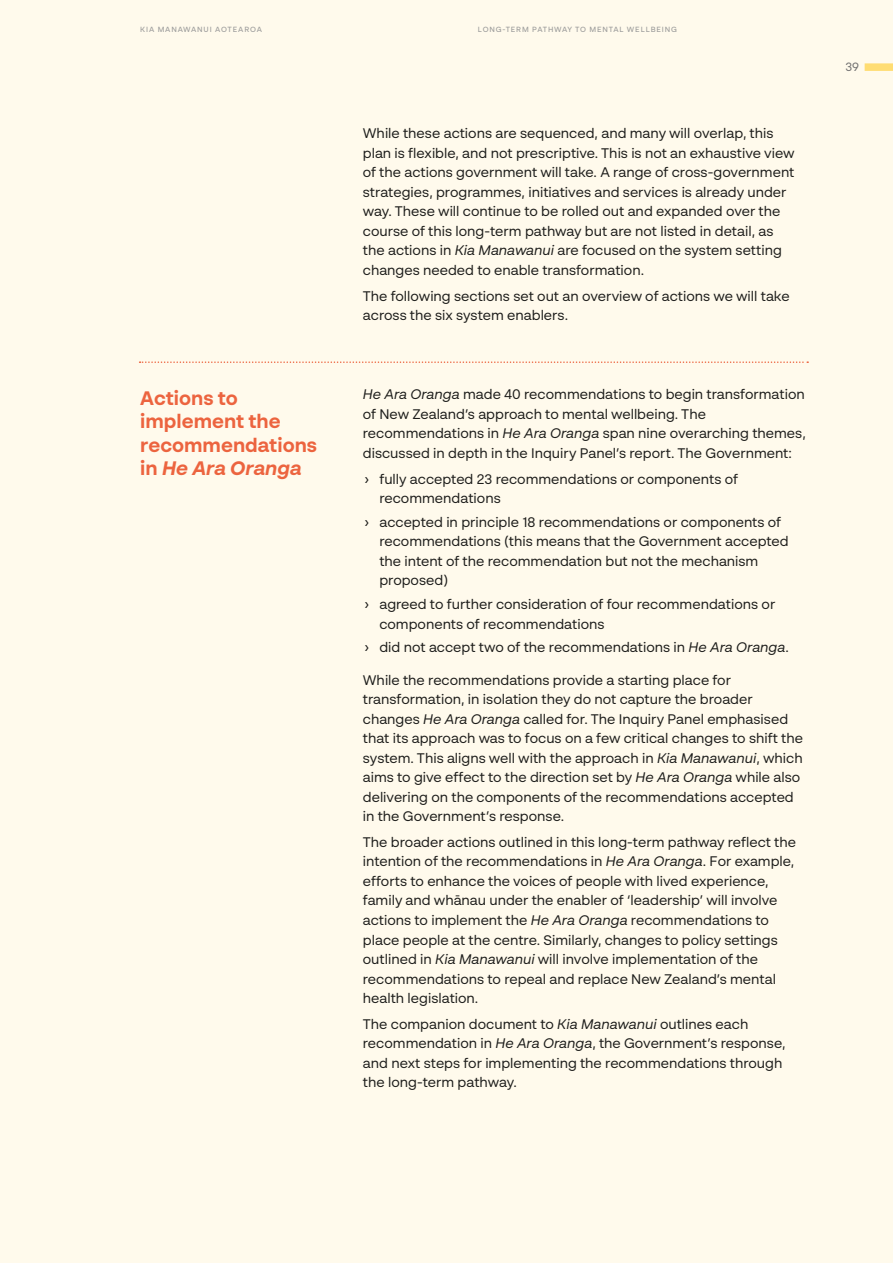
<style>
.page{position:relative;width:893px;height:1263px;background:#fffaec}
.page>*{position:absolute;margin:0;border:0;box-sizing:border-box;transform-origin:0 0}
.t1{font:700 19.5px/23.4px "BR Sonoma";color:#ec643f}
.Body_text{font:13.8px/19.5px "BR Sonoma";color:#1d1d1b}
.t2{font:12px "BR Sonoma";color:#706f6f}
.t3{font:500 7.5px "BR Sonoma";letter-spacing:.11em;color:#9d9d9c}
.s1{font-style:italic}
</style>
<div class="page">
<svg style="left:140px;top:361px;width:668px;height:2px"></svg>
<div style="left:865px;top:63px;width:28px;height:8px;background:#ffdd73"></div>
<p class="t3" style="left:140px;top:25px;width:123px">KIA MANAWANUI AOTEAROA</p>
<p class="t3" style="left:478px;top:25px;width:200px">LONG-TERM PATHWAY TO MENTAL WELLBEING</p>
<p class="Body_text" style="left:363px;top:123px;width:433px">While these actions are sequenced, and many will overlap, this plan is flexible, and not prescriptive. This is not an exhaustive view of the actions government will take. A range of cross-government strategies, programmes, initiatives and services is already under way. These will continue to be rolled out and expanded over the course of this long-term pathway but are not listed in detail, as the actions in <span class="s1">Kia Manawanui</span> are focused on the system setting changes needed to enable transformation.</p>
<p class="Body_text" style="left:363px;top:286px;width:428px">The following sections set out an overview of actions we will take across the six system enablers.</p>
<h3 class="t1" style="left:140px;top:386px;width:178px">Actions to implement the recommendations in <span class="s1">He Ara Oranga</span></h3>
<p class="Body_text" style="left:363px;top:384px;width:444px"><span class="s1">He Ara Oranga</span> made 40 recommendations to begin transformation of New Zealand’s approach to mental wellbeing. The recommendations in <span class="s1">He Ara Oranga</span> span nine overarching themes, discussed in depth in the Inquiry Panel’s report. The Government:</p>
<p class="Body_text" style="left:379px;top:469px;width:360px;text-indent:-15px">› fully accepted 23 recommendations or components of recommendations</p>
<p class="Body_text" style="left:379px;top:512px;width:411px;text-indent:-15px">› accepted in principle 18 recommendations or components of recommendations (this means that the Government accepted the intent of the recommendation but not the mechanism proposed)</p>
<p class="Body_text" style="left:379px;top:594px;width:397px;text-indent:-15px">› agreed to further consideration of four recommendations or components of recommendations</p>
<p class="Body_text" style="left:364px;top:637px;width:426px">› did not accept two of the recommendations in <span class="s1">He Ara Oranga</span>.</p>
<p class="Body_text" style="left:363px;top:670px;width:442px">While the recommendations provide a starting place for transformation, in isolation they do not capture the broader changes <span class="s1">He Ara Oranga</span> called for. The Inquiry Panel emphasised that its approach was to focus on a few critical changes to shift the system. This aligns well with the approach in <span class="s1">Kia Manawanui</span>, which aims to give effect to the direction set by <span class="s1">He Ara Oranga</span> while also delivering on the components of the recommendations accepted in the Government’s response.</p>
<p class="Body_text" style="left:363px;top:832px;width:435px">The broader actions outlined in this long-term pathway reflect the intention of the recommendations in <span class="s1">He Ara Oranga</span>. For example, efforts to enhance the voices of people with lived experience, family and whānau under the enabler of ‘leadership’ will involve actions to implement the <span class="s1">He Ara Oranga</span> recommendations to place people at the centre. Similarly, changes to policy settings outlined in <span class="s1">Kia Manawanui</span> will involve implementation of the recommendations to repeal and replace New Zealand’s mental health legislation.</p>
<p class="Body_text" style="left:363px;top:1014px;width:424px">The companion document to <span class="s1">Kia Manawanui</span> outlines each recommendation in <span class="s1">He Ara Oranga</span>, the Government’s response, and next steps for implementing the recommendations through the long-term pathway.</p>
<p class="t2" style="left:845px;top:59px;width:15px">39</p>
</div>
